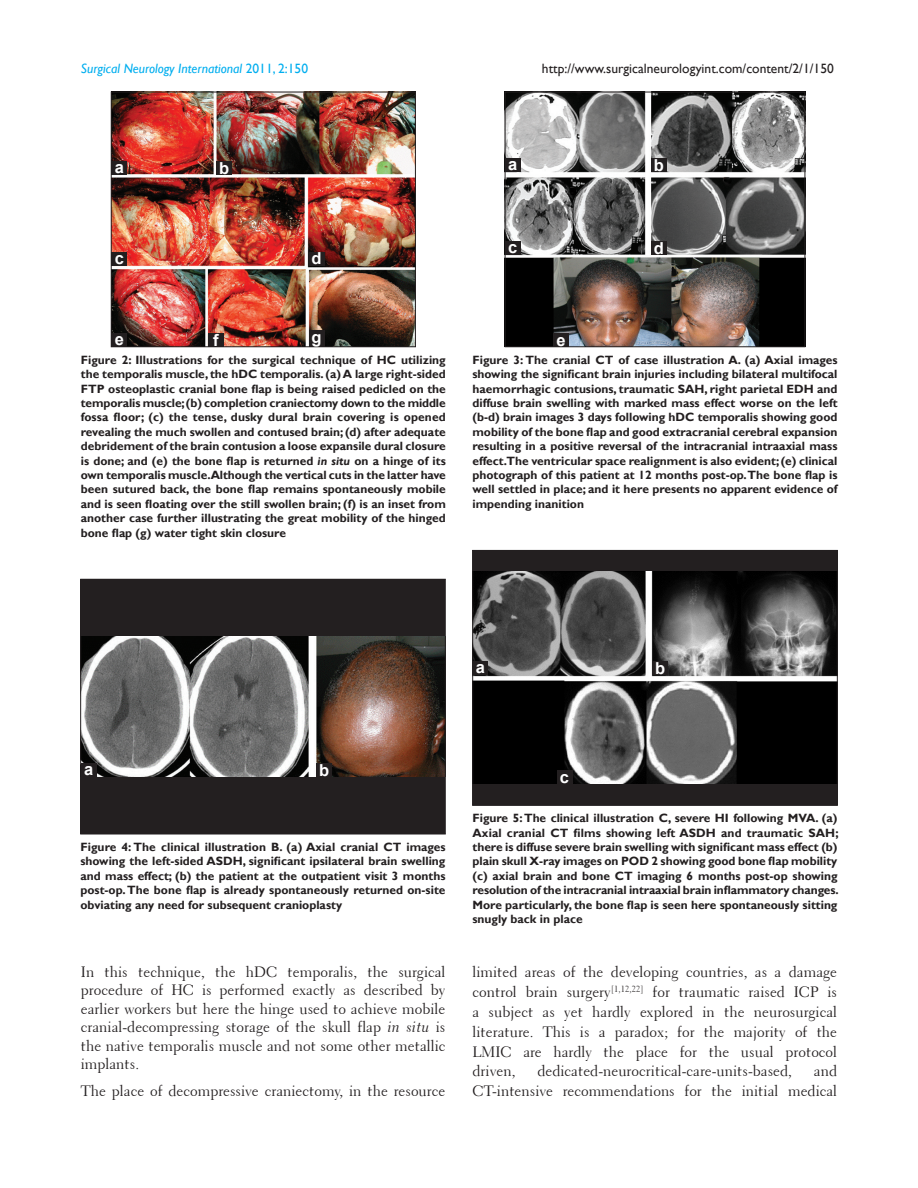
<style>
.page{position:relative;width:918px;height:1188px;background:#fff}
.page>*{position:absolute;margin:0;border:0;box-sizing:border-box;transform-origin:0 0}
.t1{font:700 16.5px "Arial";color:#fff}
.TX{font:15px/20px "Transitional 521 BT Roman A";color:#231f20;text-align:justify}
.t2{font:13.5px "Gill Sans";color:#231f20}
.t3{font:italic 13.5px "Gill Sans";color:#00aeef}
.FGC{font:700 12px/14.4px "Gill Sans";color:#231f20;text-align:justify}
.s1{font-style:normal}
.s2{font-style:italic}
.s3{font-family:"Transitional 521 BT Cursive A"}
</style>
<div class="page">
<img style="left:113px;top:94px;width:301px;height:251px">
<div style="left:111px;top:92px;width:305px;height:255px;border:1px solid #231f20"></div>
<div style="left:111px;top:161px;width:16px;height:14px;background:#231f20"></div>
<div style="left:111px;top:252px;width:16px;height:14px;background:#231f20"></div>
<div style="left:111px;top:333px;width:16px;height:14px;background:#231f20"></div>
<div style="left:208px;top:333px;width:16px;height:14px;background:#231f20"></div>
<div style="left:309px;top:331px;width:16px;height:16px;background:#231f20"></div>
<div style="left:309px;top:252px;width:16px;height:14px;background:#231f20"></div>
<div style="left:216px;top:161px;width:16px;height:14px;background:#231f20"></div>
<img style="left:507px;top:94px;width:296px;height:251px">
<div style="left:505px;top:92px;width:300px;height:255px;border:1px solid #231f20"></div>
<div style="left:505px;top:158px;width:16px;height:14px;background:#231f20"></div>
<div style="left:505px;top:241px;width:16px;height:14px;background:#231f20"></div>
<div style="left:651px;top:158px;width:16px;height:14px;background:#231f20"></div>
<div style="left:651px;top:241px;width:16px;height:14px;background:#231f20"></div>
<div style="left:553px;top:333px;width:16px;height:14px;background:#231f20"></div>
<div style="left:81px;top:579px;width:364px;height:255px;background:#231f20"></div>
<img style="left:82px;top:637px;width:362px;height:140px">
<div style="left:80px;top:579px;width:366px;height:255px;border:1px solid #231f20"></div>
<div style="left:81px;top:763px;width:16px;height:14px;background:#231f20"></div>
<div style="left:316px;top:763px;width:16px;height:14px;background:#231f20"></div>
<div style="left:473px;top:550px;width:364px;height:255px;background:#231f20"></div>
<img style="left:474px;top:572px;width:362px;height:212px">
<div style="left:472px;top:550px;width:366px;height:255px;border:1px solid #231f20"></div>
<div style="left:472px;top:661px;width:16px;height:14px;background:#231f20"></div>
<div style="left:652px;top:661px;width:16px;height:14px;background:#231f20"></div>
<div style="left:557px;top:770px;width:15px;height:14px;background:#231f20"></div>
<p class="t3" style="left:81px;top:61px;width:229px">Surgical Neurology International <span class="s1">2011, 2:150</span></p>
<p class="t2" style="left:542px;top:61px;width:293px">http://www.surgicalneurologyint.com/content/2/1/150</p>
<p class="t1" style="left:115px;top:156px;width:11px">a</p>
<p class="t1" style="left:115px;top:247px;width:11px">c</p>
<p class="t1" style="left:219px;top:157px;width:12px">b</p>
<p class="t1" style="left:312px;top:247px;width:12px">d</p>
<p class="t1" style="left:508px;top:154px;width:11px">a</p>
<p class="t1" style="left:508px;top:237px;width:11px">c</p>
<p class="t1" style="left:654px;top:154px;width:12px">b</p>
<p class="t1" style="left:654px;top:237px;width:12px">d</p>
<p class="t1" style="left:115px;top:328px;width:11px">e</p>
<p class="t1" style="left:213px;top:329px;width:7px">f</p>
<p class="t1" style="left:312px;top:326px;width:12px">g</p>
<p class="FGC" style="left:81px;top:353px;width:367px">Figure 2: Illustrations for the surgical technique of HC utilizing the temporalis muscle, the hDC temporalis. (a) A large right-sided FTP osteoplastic cranial bone flap is being raised pedicled on the temporalis muscle; (b) completion craniectomy down to the middle fossa floor; (c) the tense, dusky dural brain covering is opened revealing the much swollen and contused brain; (d) after adequate debridement of the brain contusion a loose expansile dural closure is done; and (e) the bone flap is returned <span class="s2">in situ</span> on a hinge of its own temporalis muscle.Although the vertical cuts in the latter have been sutured back, the bone flap remains spontaneously mobile and is seen floating over the still swollen brain; (f) is an inset from another case further illustrating the great mobility of the hinged bone flap (g) water tight skin closure</p>
<p class="t1" style="left:557px;top:329px;width:11px">e</p>
<p class="FGC" style="left:472px;top:353px;width:367px">Figure 3: The cranial CT of case illustration A. (a) Axial images showing the significant brain injuries including bilateral multifocal haemorrhagic contusions, traumatic SAH, right parietal EDH and diffuse brain swelling with marked mass effect worse on the left (b-d) brain images 3 days following hDC temporalis showing good mobility of the bone flap and good extracranial cerebral expansion resulting in a positive reversal of the intracranial intraaxial mass effect.The ventricular space realignment is also evident; (e) clinical photograph of this patient at 12 months post-op. The bone flap is well settled in place; and it here presents no apparent evidence of impending inanition</p>
<p class="t1" style="left:476px;top:657px;width:11px">a</p>
<p class="t1" style="left:655px;top:658px;width:12px">b</p>
<p class="t1" style="left:84px;top:759px;width:11px">a</p>
<p class="t1" style="left:319px;top:760px;width:12px">b</p>
<p class="FGC" style="left:80px;top:840px;width:367px">Figure 4: The clinical illustration B. (a) Axial cranial CT images showing the left-sided ASDH, significant ipsilateral brain swelling and mass effect; (b) the patient at the outpatient visit 3 months post-op. The bone flap is already spontaneously returned on-site obviating any need for subsequent cranioplasty</p>
<p class="TX" style="left:81px;top:963px;width:366px;line-height:18.5px">In this technique, the hDC temporalis, the surgical procedure of HC is performed exactly as described by earlier workers but here the hinge used to achieve mobile cranial-decompressing storage of the skull flap <span class="s3">in situ</span> is the native temporalis muscle and not some other metallic implants.</p>
<p class="TX" style="left:81px;top:1081px;width:366px">The place of decompressive craniectomy, in the resource</p>
<p class="t1" style="left:560px;top:766px;width:11px">c</p>
<p class="FGC" style="left:472px;top:811px;width:368px">Figure 5: The clinical illustration C, severe HI following MVA. (a)<br>Axial cranial CT films showing left ASDH and traumatic SAH; there is diffuse severe brain swelling with significant mass effect (b) plain skull X-ray images on POD 2 showing good bone flap mobility (c) axial brain and bone CT imaging 6 months post-op showing resolution of the intracranial intraaxial brain inflammatory changes.<br>More particularly, the bone flap is seen here spontaneously sitting snugly back in place</p>
<p class="TX" style="left:472px;top:962px;width:366px">limited areas of the developing countries, as a damage control brain surgery<sup>[1,12,22]</sup> for traumatic raised ICP is a subject as yet hardly explored in the neurosurgical literature. This is a paradox; for the majority of the LMIC are hardly the place for the usual protocol driven,</p>
<p class="TX" style="left:472px;top:1061px;width:366px;text-align:right">and<br>CT-intensive recommendations for the initial medical</p>
<p class="TX" style="left:537px;top:1061px;width:256px">dedicated-neurocritical-care-units-based,</p>
</div>
